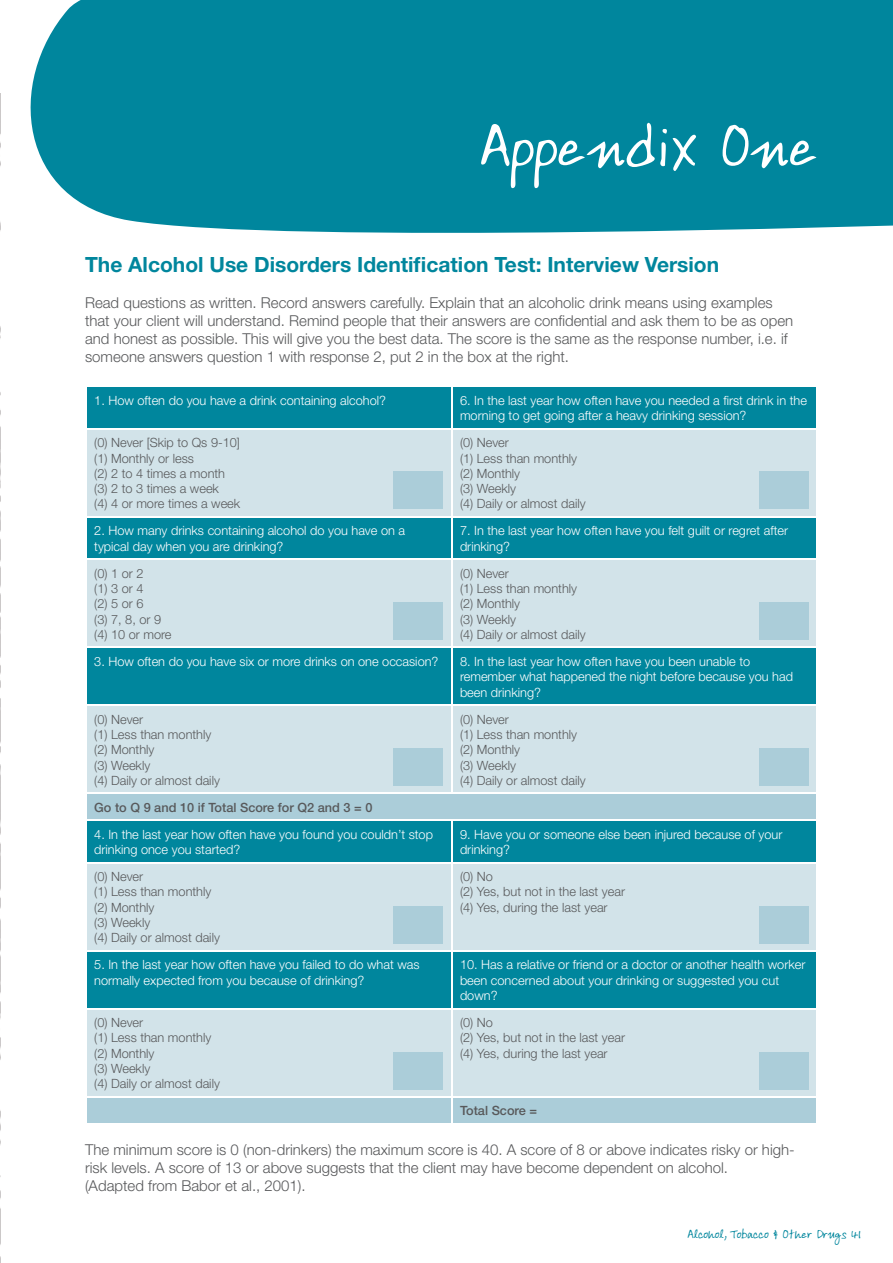
<style>
.page{position:relative;width:893px;height:1263px;background:#fff}
.page>*{position:absolute;margin:0;border:0;box-sizing:border-box;transform-origin:0 0}
.t1{font:60px "Ardleys Hand";color:#fff}
.t2{font:700 21px "Helvetica Neue";color:#00869d}
.t3{font:300 15px/18px "Helvetica Neue";color:#58595b}
.t4{font:300 12.75px/15.3px "Helvetica Neue";color:#fff}
.t5{font:300 12.75px/15.3px "Helvetica Neue";color:#58595b}
.t6{font:500 12.75px "Helvetica Neue";color:#58595b}
.t7{font:12px "Ardleys Hand";color:#00869d}
</style>
<div class="page">
<img style="left:0;top:94px;width:1px;height:1169px">
<div style="left:30px;top:0;width:863px;height:233px;background:#00869d"></div>
<div style="left:87px;top:387px;width:729px;height:41px;background:#00869d"></div>
<svg style="left:87px;top:430px;width:729px;height:362px;fill:#d2e3e9"></svg>
<svg style="left:87px;top:794px;width:729px;height:329px;fill:#d2e3e9"></svg>
<hr style="left:451px;top:387px;width:1px;height:41px;background:#fff">
<hr style="left:451px;top:429px;width:1px;height:87px;background:#fff">
<hr style="left:85px;top:516px;width:366px;height:2px;background:#fff">
<hr style="left:451px;top:516px;width:367px;height:2px;background:#fff">
<hr style="left:451px;top:518px;width:1px;height:40px;background:#fff">
<hr style="left:85px;top:558px;width:366px;height:2px;background:#fff">
<hr style="left:451px;top:558px;width:367px;height:2px;background:#fff">
<hr style="left:451px;top:560px;width:1px;height:87px;background:#fff">
<hr style="left:85px;top:647px;width:366px;height:1px;background:#fff">
<hr style="left:451px;top:647px;width:367px;height:1px;background:#fff">
<hr style="left:451px;top:648px;width:1px;height:56px;background:#fff">
<hr style="left:85px;top:704px;width:366px;height:2px;background:#fff">
<hr style="left:451px;top:704px;width:367px;height:2px;background:#fff">
<hr style="left:451px;top:706px;width:1px;height:87px;background:#fff">
<hr style="left:451px;top:821px;width:1px;height:41px;background:#fff">
<hr style="left:451px;top:863px;width:1px;height:87px;background:#fff">
<hr style="left:85px;top:950px;width:366px;height:2px;background:#fff">
<hr style="left:451px;top:950px;width:367px;height:2px;background:#fff">
<hr style="left:451px;top:952px;width:1px;height:56px;background:#fff">
<hr style="left:85px;top:1008px;width:366px;height:1px;background:#fff">
<hr style="left:451px;top:1008px;width:367px;height:1px;background:#fff">
<hr style="left:451px;top:1009px;width:1px;height:87px;background:#fff">
<hr style="left:85px;top:1096px;width:366px;height:1px;background:#fff">
<hr style="left:451px;top:1096px;width:367px;height:1px;background:#fff">
<svg style="left:451px;top:1097px;width:1px;height:26px"></svg>
<hr style="left:85px;top:819px;width:366px;height:2px;background:#fff">
<hr style="left:451px;top:819px;width:367px;height:2px;background:#fff">
<hr style="left:85px;top:862px;width:366px;height:1px;background:#fff">
<hr style="left:451px;top:862px;width:367px;height:1px;background:#fff">
<div style="left:393px;top:472px;width:50px;height:37px;background:#abcdd9"></div>
<div style="left:393px;top:602px;width:50px;height:38px;background:#abcdd9"></div>
<div style="left:393px;top:748px;width:50px;height:37px;background:#abcdd9"></div>
<div style="left:393px;top:906px;width:50px;height:37px;background:#abcdd9"></div>
<div style="left:393px;top:1052px;width:50px;height:38px;background:#abcdd9"></div>
<div style="left:759px;top:472px;width:50px;height:37px;background:#abcdd9"></div>
<div style="left:759px;top:602px;width:50px;height:38px;background:#abcdd9"></div>
<div style="left:759px;top:748px;width:50px;height:37px;background:#abcdd9"></div>
<div style="left:759px;top:906px;width:50px;height:37px;background:#abcdd9"></div>
<div style="left:759px;top:1052px;width:50px;height:38px;background:#abcdd9"></div>
<h1 class="t1" style="left:476px;top:110px;width:342px">Appendix One</h1>
<h2 class="t2" style="left:85px;top:251px;width:636px">The Alcohol Use Disorders Identification Test: Interview Version</h2>
<p class="t3" style="left:85px;top:293px;width:710px">Read questions as written. Record answers carefully. Explain that an alcoholic drink means using examples that your client will understand. Remind people that their answers are confidential and ask them to be as open and honest as possible. This will give you the best data. The score is the same as the response number, i.e. if someone answers question 1 with response 2, put 2 in the box at the right.</p>
<p class="t4" style="left:94px;top:392px;width:293px">1. How often do you have a drink containing alcohol?</p>
<p class="t4" style="left:460px;top:392px;width:348px">6. In the last year how often have you needed a first drink in the morning to get going after a heavy drinking session?</p>
<p class="t5" style="left:94px;top:435px;width:147px">(0) Never [Skip to Qs 9-10] (1) Monthly or less<br>(2) 2 to 4 times a month (3) 2 to 3 times a week<br>(4) 4 or more times a week</p>
<p class="t5" style="left:460px;top:435px;width:127px">(0) Never<br>(1) Less than monthly (2) Monthly<br>(3) Weekly<br>(4) Daily or almost daily</p>
<p class="t4" style="left:94px;top:523px;width:312px">2. How many drinks containing alcohol do you have on a typical day when you are drinking?</p>
<p class="t4" style="left:460px;top:523px;width:330px">7. In the last year how often have you felt guilt or regret after drinking?</p>
<p class="t5" style="left:94px;top:565px;width:79px">(0) 1 or 2<br>(1) 3 or 4<br>(2) 5 or 6<br>(3) 7, 8, or 9 (4) 10 or more</p>
<p class="t5" style="left:460px;top:565px;width:127px">(0) Never<br>(1) Less than monthly (2) Monthly<br>(3) Weekly<br>(4) Daily or almost daily</p>
<p class="t4" style="left:94px;top:653px;width:346px">3. How often do you have six or more drinks on one occasion?</p>
<p class="t4" style="left:460px;top:653px;width:335px">8. In the last year how often have you been unable to remember what happened the night before because you had been drinking?</p>
<p class="t5" style="left:94px;top:711px;width:127px">(0) Never<br>(1) Less than monthly (2) Monthly<br>(3) Weekly<br>(4) Daily or almost daily</p>
<p class="t5" style="left:460px;top:711px;width:127px">(0) Never<br>(1) Less than monthly (2) Monthly<br>(3) Weekly<br>(4) Daily or almost daily</p>
<p class="t6" style="left:94px;top:800px;width:280px">Go to Q 9 and 10 if Total Score for Q2 and 3 = 0</p>
<p class="t4" style="left:94px;top:826px;width:340px">4. In the last year how often have you found you couldn’t stop drinking once you started?</p>
<p class="t4" style="left:460px;top:826px;width:324px">9. Have you or someone else been injured because of your drinking?</p>
<p class="t5" style="left:94px;top:869px;width:127px">(0) Never<br>(1) Less than monthly (2) Monthly<br>(3) Weekly<br>(4) Daily or almost daily</p>
<p class="t5" style="left:460px;top:869px;width:167px">(0) No<br>(2) Yes, but not in the last year (4) Yes, during the last year</p>
<p class="t4" style="left:94px;top:957px;width:327px">5. In the last year how often have you failed to do what was normally expected from you because of drinking?</p>
<p class="t4" style="left:460px;top:957px;width:347px">10. Has a relative or friend or a doctor or another health worker been concerned about your drinking or suggested you cut down?</p>
<p class="t5" style="left:94px;top:1014px;width:127px">(0) Never<br>(1) Less than monthly (2) Monthly<br>(3) Weekly<br>(4) Daily or almost daily</p>
<p class="t5" style="left:460px;top:1014px;width:167px">(0) No<br>(2) Yes, but not in the last year (4) Yes, during the last year</p>
<p class="t6" style="left:460px;top:1103px;width:79px">Total Score =</p>
<p class="t3" style="left:85px;top:1140px;width:711px">The minimum score is 0 (non-drinkers) the maximum score is 40. A score of 8 or above indicates risky or high&shy;risk levels. A score of 13 or above suggests that the client may have become dependent on alcohol.<br>(Adapted from Babor et al., 2001).</p>
<p class="t7" style="left:687px;top:1227px;width:175px">Alcohol, Tobacco &amp; Other Drugs 41</p>
</div>
